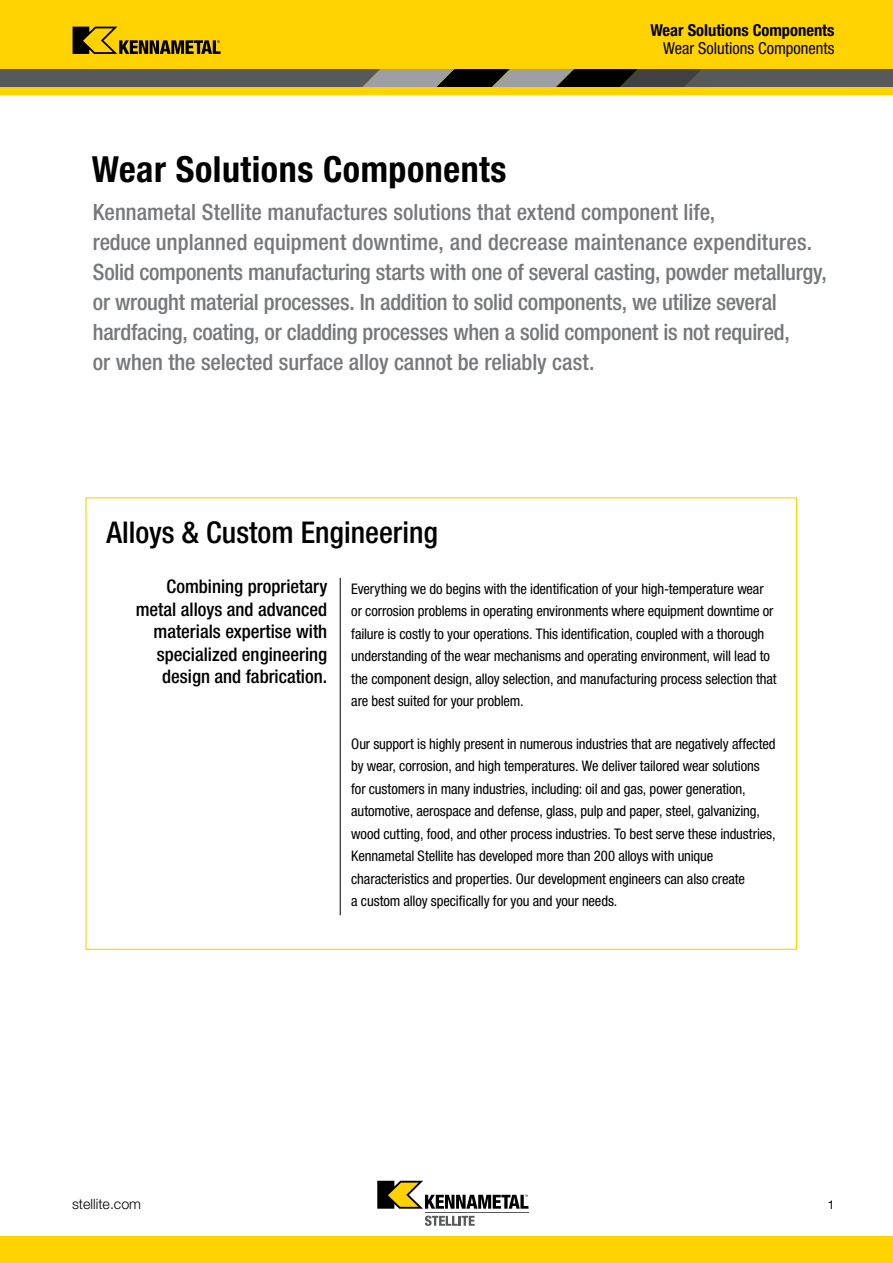
<style>
.page{position:relative;width:893px;height:1263px;background:#fff}
.page>*{position:absolute;margin:0;border:0;box-sizing:border-box;transform-origin:0 0}
.t1{font:700 condensed 36px "Helvetica Neue LT Std";letter-spacing:.015em;color:#000}
.t2{font:500 condensed 30px "Helvetica Neue LT Std";color:#000}
.t3{font:500 condensed 22.5px/30px "Helvetica Neue LT Std";letter-spacing:-.01em;color:#77787b}
.t4{font:500 condensed 18.75px/22.5px "Helvetica Neue LT Std";color:#000;text-align:right}
.t5{font:700 condensed 16.5px "Helvetica Neue LT Std";color:#000}
.t6{font:condensed 16.5px "Helvetica Neue LT Std";color:#000}
.t7{font:condensed 14.7px/22.5px "Helvetica Neue LT Std";letter-spacing:-.01em;color:#000}
.t8{font:300 14.25px "Helvetica Neue LT Std";color:#000}
.t9{font:12px "Helvetica Neue LT Std";color:#000}
</style>
<div class="page">
<div style="left:0;top:0;width:893px;height:94px;background:#ffd200"></div>
<div style="left:0;top:1236px;width:893px;height:27px;background:#ffd200"></div>
<svg style="left:73px;top:27px;width:148px;height:27px"></svg>
<svg style="left:0;top:69px;width:893px;height:18px;background:#555657"></svg>
<hr style="left:425px;top:1212px;width:103px;height:1px;background:#58595b">
<svg style="left:425px;top:1215px;width:50px;height:11px"></svg>
<svg style="left:377px;top:1181px;width:151px;height:28px"></svg>
<hr style="left:340px;top:578px;width:1px;height:337px;background:#000">
<p class="t5" style="left:650px;top:20px;width:186px">Wear Solutions Components</p>
<p class="t6" style="left:663px;top:38px;width:173px">Wear Solutions Components</p>
<h1 class="t1" style="left:92px;top:147px;width:416px">Wear Solutions Components</h1>
<p class="t3" style="left:93px;top:196px;width:735px">Kennametal Stellite manufactures solutions that extend component life,<br>reduce unplanned equipment downtime, and decrease maintenance expenditures.<br>Solid components manufacturing starts with one of several casting, powder metallurgy, or wrought material processes. In addition to solid components, we utilize several hardfacing, coating, or cladding processes when a solid component is not required,<br>or when the selected surface alloy cannot be reliably cast.</p>
<h2 class="t2" style="left:107px;top:515px;width:333px">Alloys &amp; Custom Engineering</h2>
<p class="t7" style="left:351px;top:577px;width:427px">Everything we do begins with the identification of your high-temperature wear or corrosion problems in operating environments where equipment downtime or failure is costly to your operations. This identification, coupled with a thorough understanding of the wear mechanisms and operating environment, will lead to the component design, alloy selection, and manufacturing process selection that are best suited for your problem.</p>
<p class="t7" style="left:351px;top:732px;width:426px">Our support is highly present in numerous industries that are negatively affected by wear, corrosion, and high temperatures. We deliver tailored wear solutions for customers in many industries, including: oil and gas, power generation, automotive, aerospace and defense, glass, pulp and paper, steel, galvanizing, wood cutting, food, and other process industries. To best serve these industries, Kennametal Stellite has developed more than 200 alloys with unique characteristics and properties. Our development engineers can also create<br>a custom alloy specifically for you and your needs.</p>
<p class="t4" style="left:136px;top:575px;width:193px">Combining proprietary metal alloys and advanced materials expertise with specialized engineering design and fabrication.</p>
<p class="t8" style="left:72px;top:1195px;width:71px">stellite.com</p>
<p class="t9" style="left:828px;top:1197px;width:8px">1</p>
</div>
